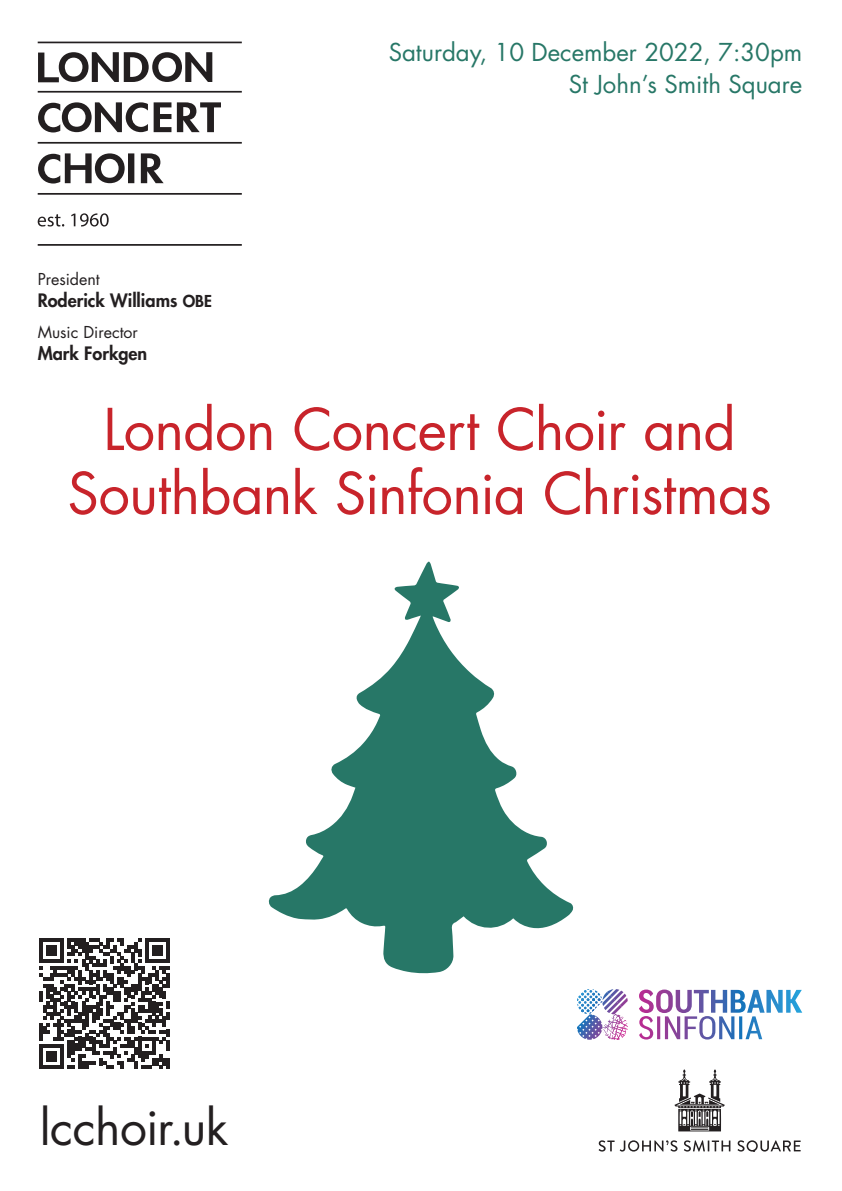
<style>
.page{position:relative;width:842px;height:1191px;background:#fff}
.page>*{position:absolute;margin:0;border:0;box-sizing:border-box;transform-origin:0 0}
.t1{font:56px/64px "Futura Std";letter-spacing:-.015em;color:#c8242b;text-align:center}
.t2{font:48px "Futura Std";letter-spacing:-.01em;color:#231f20}
.t3{font:24px "Futura Std";color:#277767}
.t4{font:800 18px "Futura Std";color:#231f20}
.t5{font:16px "Futura Std";color:#231f20}
.s1{font-size:16px}
</style>
<div class="page">
<svg style="left:38px;top:42px;width:204px;height:204px"></svg>
<svg style="left:268px;top:561px;width:306px;height:412px"></svg>
<svg style="left:577px;top:989px;width:51px;height:51px"></svg>
<svg style="left:639px;top:989px;width:163px;height:50px"></svg>
<svg style="left:674px;top:1069px;width:51px;height:62px"></svg>
<svg style="left:599px;top:1140px;width:202px;height:11px"></svg>
<svg style="left:40px;top:938px;width:129px;height:130px"></svg>
<p class="t3" style="left:389px;top:37px;width:415px">Saturday, 10 December 2022, 7:30pm</p>
<p class="t3" style="left:569px;top:69px;width:235px">St John’s Smith Square</p>
<p class="t5" style="left:38px;top:269px;width:64px">President</p>
<p class="t4" style="left:38px;top:289px;width:176px">Roderick Williams <span class="s1">OBE</span></p>
<p class="t5" style="left:38px;top:322px;width:102px">Music Director</p>
<p class="t4" style="left:38px;top:342px;width:111px">Mark Forkgen</p>
<p class="t1" style="left:67px;top:398px;width:706px">London Concert Choir and<br>Southbank Sinfonia Christmas</p>
<p class="t2" style="left:40px;top:1097px;width:190px">lcchoir.uk</p>
</div>
